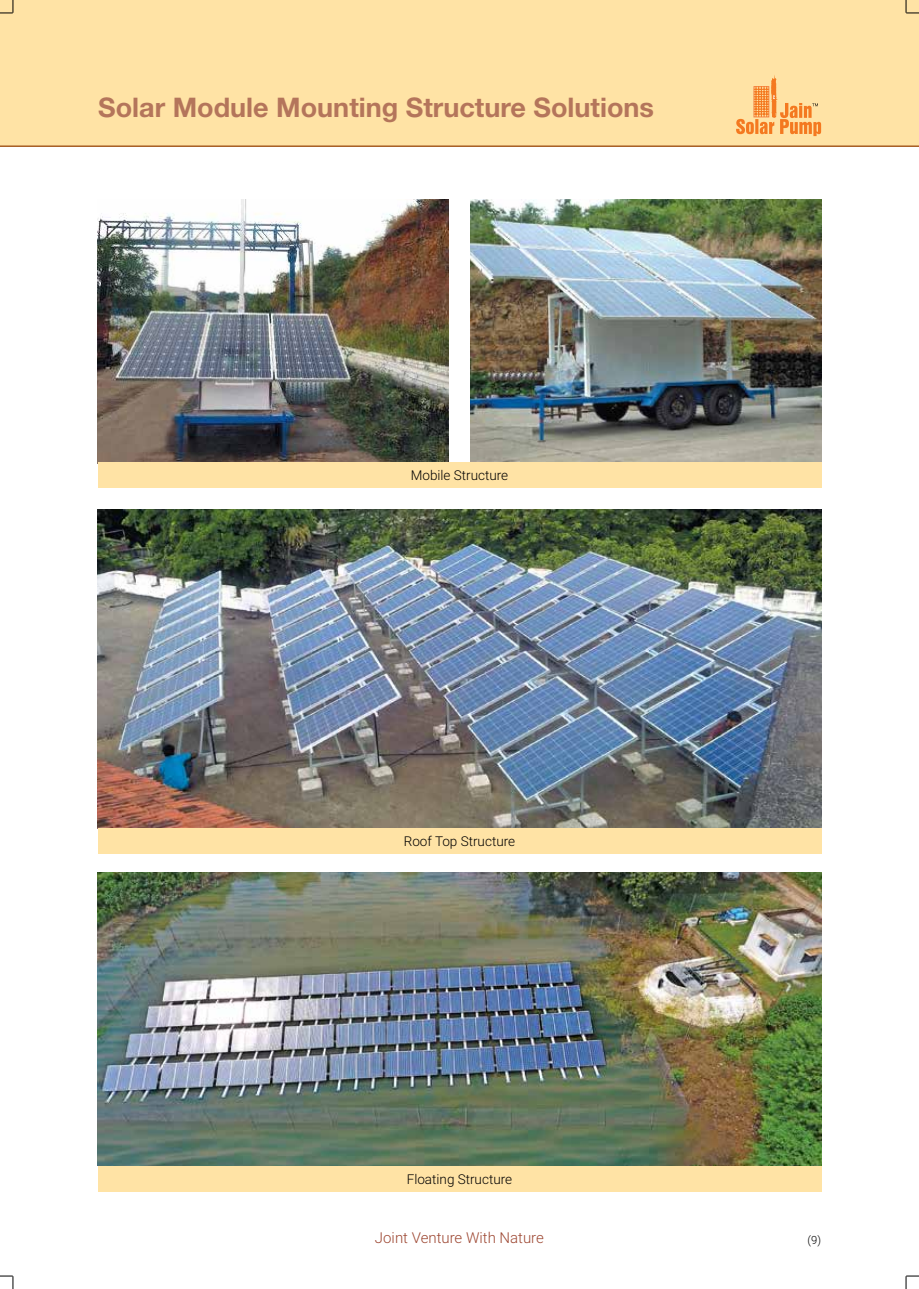
<style>
.page{position:relative;width:919px;height:1289px;background:#fff}
.page>*{position:absolute;margin:0;border:0;box-sizing:border-box;transform-origin:0 0}
.t1{font:700 27px "Helvetica Neue LT Std";color:#b4755b}
.t2{font:300 15px "Roboto";color:#9d4732}
.t3{font:300 13.5px "Roboto";color:#000}
.t4{font:300 11.25px "Roboto";color:#000}
</style>
<div class="page">
<div style="left:0;top:0;width:918px;height:147px;background:#ffe3a5"></div>
<hr style="left:0;top:145px;width:918px;height:2px;background:#a75e25">
<svg style="left:736px;top:75px;width:85px;height:71px"></svg>
<svg style="left:905px;top:0;width:13px;height:14px"></svg>
<svg style="left:0;top:0;width:14px;height:14px"></svg>
<svg style="left:0;top:1275px;width:14px;height:13px"></svg>
<svg style="left:905px;top:1275px;width:13px;height:13px"></svg>
<img style="left:98px;top:509px;width:723px;height:319px">
<div style="left:98px;top:828px;width:723px;height:26px;background:#ffe3a5"></div>
<img style="left:470px;top:200px;width:351px;height:262px">
<img style="left:98px;top:200px;width:351px;height:262px">
<div style="left:98px;top:462px;width:723px;height:26px;background:#ffe3a5"></div>
<div style="left:98px;top:1165px;width:723px;height:26px;background:#ffe3a5"></div>
<img style="left:98px;top:872px;width:723px;height:293px">
<h1 class="t1" style="left:98px;top:91px;width:557px">Solar Module Mounting Structure Solutions</h1>
<p class="t3" style="left:411px;top:466px;width:99px">Mobile Structure</p>
<p class="t3" style="left:404px;top:831px;width:113px">Roof Top Structure</p>
<p class="t3" style="left:407px;top:1169px;width:107px">Floating Structure</p>
<p class="t2" style="left:375px;top:1227px;width:170px">Joint Venture With Nature</p>
<p class="t4" style="left:807px;top:1232px;width:15px">(9)</p>
</div>
